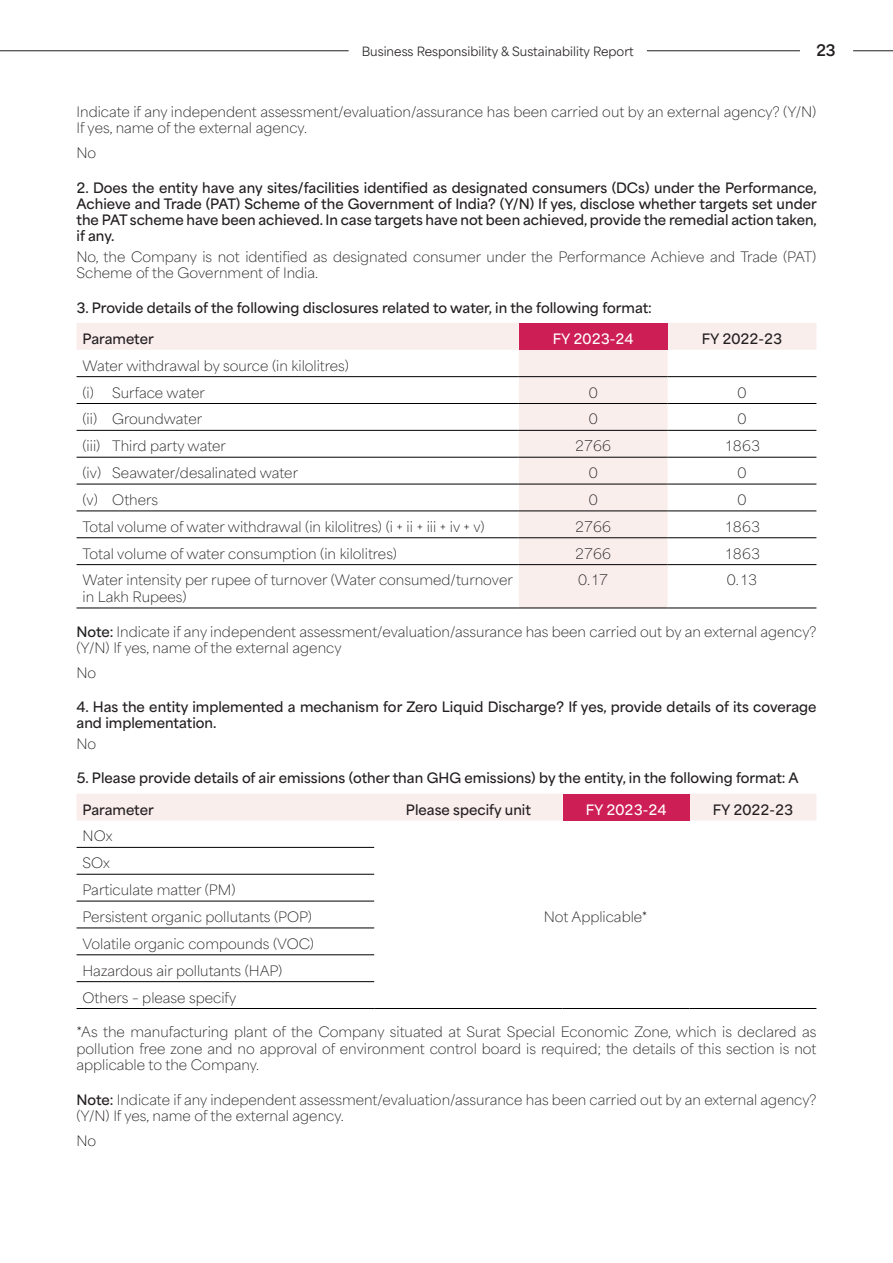
<style>
.page{position:relative;width:893px;height:1263px;background:#fff}
.page>*{position:absolute;margin:0;border:0;box-sizing:border-box;transform-origin:0 0}
.t1{font:700 15px "Area Normal";color:#231f20}
.Body_Copy_KB{font:100 13.5px/16.5px "Area Normal";color:#231f20}
.Level_4_Heading_KB{font:600 13.5px/16.2px "Area Normal";color:#231f20;text-align:justify}
.Tab_1_Regular_KB{font:100 13.5px "Area Normal";color:#231f20}
.Body_Copy_KB-2{font:600 13.5px "Area Normal";color:#231f20}
.Body_Copy_KB-3{font:600 13.5px "Area Normal";color:#fff}
.t2{font:12px "Area Normal";color:#231f20}
.s1{font-weight:600}
</style>
<div class="page">
<hr style="left:853px;top:50px;width:40px;height:1px;background:#231f20">
<hr style="left:0;top:50px;width:349px;height:1px;background:#231f20">
<hr style="left:647px;top:50px;width:153px;height:1px;background:#231f20">
<svg style="left:77px;top:323px;width:739px;height:285px"></svg>
<div style="left:519px;top:323px;width:149px;height:27px;background:#cd1e55"></div>
<hr style="left:77px;top:376px;width:442px;height:1px;background:#000">
<hr style="left:519px;top:376px;width:149px;height:1px;background:#000">
<hr style="left:668px;top:376px;width:148px;height:1px;background:#000">
<hr style="left:77px;top:403px;width:442px;height:1px;background:#000">
<hr style="left:519px;top:403px;width:149px;height:1px;background:#000">
<hr style="left:668px;top:403px;width:148px;height:1px;background:#000">
<hr style="left:77px;top:430px;width:442px;height:1px;background:#000">
<hr style="left:519px;top:430px;width:149px;height:1px;background:#000">
<hr style="left:668px;top:430px;width:148px;height:1px;background:#000">
<hr style="left:77px;top:457px;width:442px;height:1px;background:#000">
<hr style="left:519px;top:457px;width:149px;height:1px;background:#000">
<hr style="left:668px;top:457px;width:148px;height:1px;background:#000">
<hr style="left:77px;top:484px;width:442px;height:1px;background:#000">
<hr style="left:519px;top:484px;width:149px;height:1px;background:#000">
<hr style="left:668px;top:484px;width:148px;height:1px;background:#000">
<hr style="left:77px;top:511px;width:442px;height:1px;background:#000">
<hr style="left:519px;top:511px;width:149px;height:1px;background:#000">
<hr style="left:668px;top:511px;width:148px;height:1px;background:#000">
<hr style="left:77px;top:537px;width:442px;height:1px;background:#000">
<hr style="left:519px;top:537px;width:149px;height:1px;background:#000">
<hr style="left:668px;top:537px;width:148px;height:1px;background:#000">
<hr style="left:77px;top:564px;width:442px;height:1px;background:#000">
<hr style="left:519px;top:564px;width:149px;height:1px;background:#000">
<hr style="left:668px;top:564px;width:148px;height:1px;background:#000">
<hr style="left:77px;top:608px;width:442px;height:1px;background:#000">
<hr style="left:519px;top:608px;width:149px;height:1px;background:#000">
<hr style="left:668px;top:608px;width:148px;height:1px;background:#000">
<div style="left:77px;top:794px;width:739px;height:26px;background:#faeeed"></div>
<div style="left:563px;top:794px;width:127px;height:26px;background:#cd1e55"></div>
<hr style="left:77px;top:847px;width:297px;height:1px;background:#000">
<hr style="left:77px;top:874px;width:297px;height:1px;background:#000">
<hr style="left:77px;top:901px;width:297px;height:1px;background:#000">
<hr style="left:77px;top:928px;width:297px;height:1px;background:#000">
<hr style="left:77px;top:954px;width:297px;height:1px;background:#000">
<hr style="left:77px;top:981px;width:297px;height:1px;background:#000">
<hr style="left:77px;top:1008px;width:297px;height:1px;background:#000">
<hr style="left:374px;top:1008px;width:189px;height:1px;background:#000">
<hr style="left:563px;top:1008px;width:127px;height:1px;background:#000">
<hr style="left:690px;top:1008px;width:126px;height:1px;background:#000">
<p class="t2" style="left:362px;top:40px;width:274px">Business Responsibility &amp; Sustainability Report</p>
<p class="t1" style="left:816px;top:36px;width:21px">23</p>
<p class="Body_Copy_KB" style="left:77px;top:102px;width:741px">Indicate if any independent assessment/evaluation/assurance has been carried out by an external agency? (Y/N)<br>If yes, name of the external agency.</p>
<p class="Body_Copy_KB" style="left:77px;top:143px;width:21px">No</p>
<p class="Level_4_Heading_KB" style="left:77px;top:178px;width:742px">2. Does the entity have any sites/facilities identified as designated consumers (DCs) under the Performance, Achieve and Trade (PAT) Scheme of the Government of India? (Y/N) If yes, disclose whether targets set under the PAT scheme have been achieved. In case targets have not been achieved, provide the remedial action taken, if any.</p>
<p class="Body_Copy_KB" style="left:77px;top:247px;width:741px">No, the Company is not identified as designated consumer under the Performance Achieve and Trade (PAT)<br>Scheme of the Government of India.</p>
<p class="Level_4_Heading_KB" style="left:77px;top:298px;width:577px">3. Provide details of the following disclosures related to water, in the following format:</p>
<p class="Body_Copy_KB-2" style="left:83px;top:327px;width:73px">Parameter</p>
<p class="Body_Copy_KB-3" style="left:553px;top:327px;width:82px">FY 2023-24</p>
<p class="Body_Copy_KB-2" style="left:702px;top:327px;width:82px">FY 2022-23</p>
<p class="Body_Copy_KB" style="left:83px;top:355px;width:268px">Water withdrawal by source (in kilolitres)</p>
<p class="Tab_1_Regular_KB" style="left:83px;top:380px;width:124px">(i) Surface water</p>
<p class="Body_Copy_KB" style="left:589px;top:382px;width:11px">0</p>
<p class="Body_Copy_KB" style="left:737px;top:382px;width:11px">0</p>
<p class="Tab_1_Regular_KB" style="left:83px;top:407px;width:121px">(ii) Groundwater</p>
<p class="Body_Copy_KB" style="left:589px;top:409px;width:11px">0</p>
<p class="Body_Copy_KB" style="left:737px;top:409px;width:11px">0</p>
<p class="Tab_1_Regular_KB" style="left:83px;top:434px;width:145px">(iii) Third party water</p>
<p class="Body_Copy_KB" style="left:575px;top:436px;width:38px">2766</p>
<p class="Body_Copy_KB" style="left:724px;top:436px;width:38px">1863</p>
<p class="Tab_1_Regular_KB" style="left:83px;top:461px;width:217px">(iv) Seawater/desalinated water</p>
<p class="Body_Copy_KB" style="left:589px;top:463px;width:11px">0</p>
<p class="Body_Copy_KB" style="left:737px;top:463px;width:11px">0</p>
<p class="Tab_1_Regular_KB" style="left:83px;top:488px;width:77px">(v) Others</p>
<p class="Body_Copy_KB" style="left:589px;top:490px;width:11px">0</p>
<p class="Body_Copy_KB" style="left:737px;top:490px;width:11px">0</p>
<p class="Body_Copy_KB" style="left:83px;top:517px;width:404px">Total volume of water withdrawal (in kilolitres) (i + ii + iii + iv + v)</p>
<p class="Body_Copy_KB" style="left:575px;top:517px;width:38px">2766</p>
<p class="Body_Copy_KB" style="left:724px;top:517px;width:38px">1863</p>
<p class="Body_Copy_KB" style="left:83px;top:543px;width:316px">Total volume of water consumption (in kilolitres)</p>
<p class="Body_Copy_KB" style="left:575px;top:543px;width:38px">2766</p>
<p class="Body_Copy_KB" style="left:724px;top:543px;width:38px">1863</p>
<p class="Body_Copy_KB" style="left:83px;top:570px;width:432px">Water intensity per rupee of turnover (Water consumed/turnover in Lakh Rupees)</p>
<p class="Body_Copy_KB" style="left:578px;top:570px;width:32px">0.17</p>
<p class="Body_Copy_KB" style="left:727px;top:570px;width:32px">0.13</p>
<p class="Body_Copy_KB" style="left:77px;top:621px;width:741px"><span class="s1">Note:</span> Indicate if any independent assessment/evaluation/assurance has been carried out by an external agency? (Y/N) If yes, name of the external agency</p>
<p class="Body_Copy_KB" style="left:77px;top:663px;width:21px">No</p>
<p class="Level_4_Heading_KB" style="left:77px;top:697px;width:741px">4. Has the entity implemented a mechanism for Zero Liquid Discharge? If yes, provide details of its coverage and implementation.</p>
<p class="Body_Copy_KB" style="left:77px;top:734px;width:21px">No</p>
<p class="Level_4_Heading_KB" style="left:77px;top:769px;width:724px">5. Please provide details of air emissions (other than GHG emissions) by the entity, in the following format: A</p>
<p class="Body_Copy_KB-2" style="left:83px;top:797px;width:73px">Parameter</p>
<p class="Body_Copy_KB-2" style="left:406px;top:797px;width:127px">Please specify unit</p>
<p class="Body_Copy_KB-3" style="left:586px;top:797px;width:82px">FY 2023-24</p>
<p class="Body_Copy_KB-2" style="left:713px;top:797px;width:82px">FY 2022-23</p>
<p class="Body_Copy_KB" style="left:83px;top:826px;width:31px">NOx</p>
<p class="Tab_1_Regular_KB" style="left:83px;top:851px;width:29px">SOx</p>
<p class="Tab_1_Regular_KB" style="left:83px;top:878px;width:154px">Particulate matter (PM)</p>
<p class="Tab_1_Regular_KB" style="left:83px;top:905px;width:231px">Persistent organic pollutants (POP)</p>
<p class="Tab_1_Regular_KB" style="left:83px;top:932px;width:233px">Volatile organic compounds (VOC)</p>
<p class="Tab_1_Regular_KB" style="left:83px;top:959px;width:201px">Hazardous air pollutants (HAP)</p>
<p class="Tab_1_Regular_KB" style="left:83px;top:985px;width:155px">Others – please specify</p>
<p class="Body_Copy_KB" style="left:77px;top:1022px;width:741px;text-align:justify">*As the manufacturing plant of the Company situated at Surat Special Economic Zone, which is declared as pollution free zone and no approval of environment control board is required; the details of this section is not applicable to the Company.</p>
<p class="Body_Copy_KB" style="left:77px;top:1089px;width:741px"><span class="s1">Note:</span> Indicate if any independent assessment/evaluation/assurance has been carried out by an external agency? (Y/N) If yes, name of the external agency.</p>
<p class="Body_Copy_KB" style="left:77px;top:1131px;width:21px">No</p>
<p class="Body_Copy_KB" style="left:544px;top:907px;width:105px">Not Applicable*</p>
</div>
